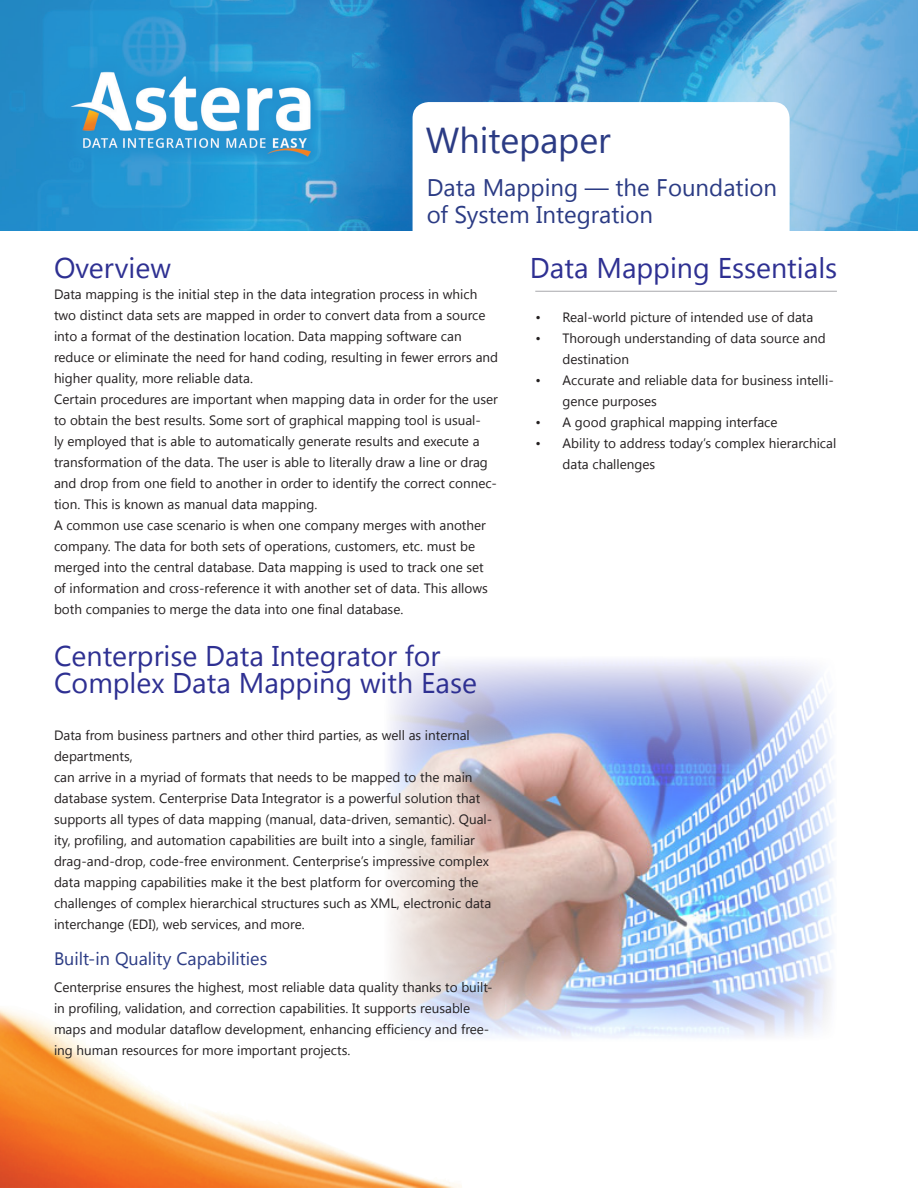
<style>
.page{position:relative;width:918px;height:1188px;background:#fff}
.page>*{position:absolute;margin:0;border:0;box-sizing:border-box;transform-origin:0 0}
.t1{font:36px "Segoe UI";color:#2b3b84}
.WP_Heading{font:28.5px/27px "Segoe UI";color:#2e3092}
.Paragraph_Style_1{font:24px/27px "Segoe UI";color:#2b3b84}
.Heading_5{font:18px "Segoe UI";color:#2b3b84}
.Paragraph_Style_1-2{font:13.5px/21px "Segoe UI";color:#231f20}
</style>
<div class="page">
<img style="left:0;top:1008px;width:462px;height:180px">
<img style="left:0;top:0;width:918px;height:230px">
<img style="left:54px;top:54px;width:277px;height:123px">
<svg style="left:413px;top:102px;width:377px;height:129px"></svg>
<hr style="left:535px;top:291px;width:302px;height:1px;background:#a8a9ad">
<img style="left:384px;top:660px;width:450px;height:381px">
<p class="t1" style="left:426px;top:115px;width:187px">Whitepaper</p>
<p class="Paragraph_Style_1" style="left:427px;top:173px;width:352px">Data Mapping — the Foundation of System Integration</p>
<p class="WP_Heading" style="left:54px;top:253px;width:118px">Overview</p>
<p class="Paragraph_Style_1-2" style="left:54px;top:283px;width:446px">Data mapping is the initial step in the data integration process in which two distinct data sets are mapped in order to convert data from a source into a format of the destination location. Data mapping software can reduce or eliminate the need for hand coding, resulting in fewer errors and higher quality, more reliable data.</p>
<p class="Paragraph_Style_1-2" style="left:54px;top:388px;width:445px">Certain procedures are important when mapping data in order for the user to obtain the best results. Some sort of graphical mapping tool is usual-<br>ly employed that is able to automatically generate results and execute a transformation of the data. The user is able to literally draw a line or drag and drop from one field to another in order to identify the correct connec&shy;tion. This is known as manual data mapping.</p>
<p class="Paragraph_Style_1-2" style="left:54px;top:514px;width:435px">A common use case scenario is when one company merges with another company. The data for both sets of operations, customers, etc. must be merged into the central database. Data mapping is used to track one set of information and cross-reference it with another set of data. This allows both companies to merge the data into one final database.</p>
<p class="WP_Heading" style="left:54px;top:642px;width:425px">Centerprise Data Integrator for<br>Complex Data Mapping with Ease</p>
<p class="Paragraph_Style_1-2" style="left:54px;top:724px;width:417px">Data from business partners and other third parties, as well as internal departments,</p>
<p class="Paragraph_Style_1-2" style="left:54px;top:766px;width:440px">can arrive in a myriad of formats that needs to be mapped to the main database system. Centerprise Data Integrator is a powerful solution that supports all types of data mapping (manual, data-driven, semantic). Qual&shy;ity, profiling, and automation capabilities are built into a single, familiar drag-and-drop, code-free environment. Centerprise’s impressive complex data mapping capabilities make it the best platform for overcoming the challenges of complex hierarchical structures such as XML, electronic data interchange (EDI), web services, and more.</p>
<p class="Heading_5" style="left:54px;top:946px;width:215px">Built-in Quality Capabilities</p>
<p class="Paragraph_Style_1-2" style="left:54px;top:976px;width:440px">Centerprise ensures the highest, most reliable data quality thanks to built&shy;in profiling, validation, and correction capabilities. It supports reusable maps and modular dataflow development, enhancing efficiency and free&shy;ing human resources for more important projects.</p>
<p class="WP_Heading" style="left:530px;top:253px;width:309px">Data Mapping Essentials</p>
<p class="Paragraph_Style_1-2" style="left:536px;top:306px;width:279px">• Real-world picture of intended use of data</p>
<p class="Paragraph_Style_1-2" style="left:563px;top:327px;width:265px;text-indent:-27px">• Thorough understanding of data source and destination</p>
<p class="Paragraph_Style_1-2" style="left:563px;top:369px;width:273px;text-indent:-27px">• Accurate and reliable data for business intelli&shy;gence purposes</p>
<p class="Paragraph_Style_1-2" style="left:536px;top:411px;width:243px">• A good graphical mapping interface</p>
<p class="Paragraph_Style_1-2" style="left:563px;top:432px;width:275px;text-indent:-27px">• Ability to address today’s complex hierarchical data challenges</p>
</div>
